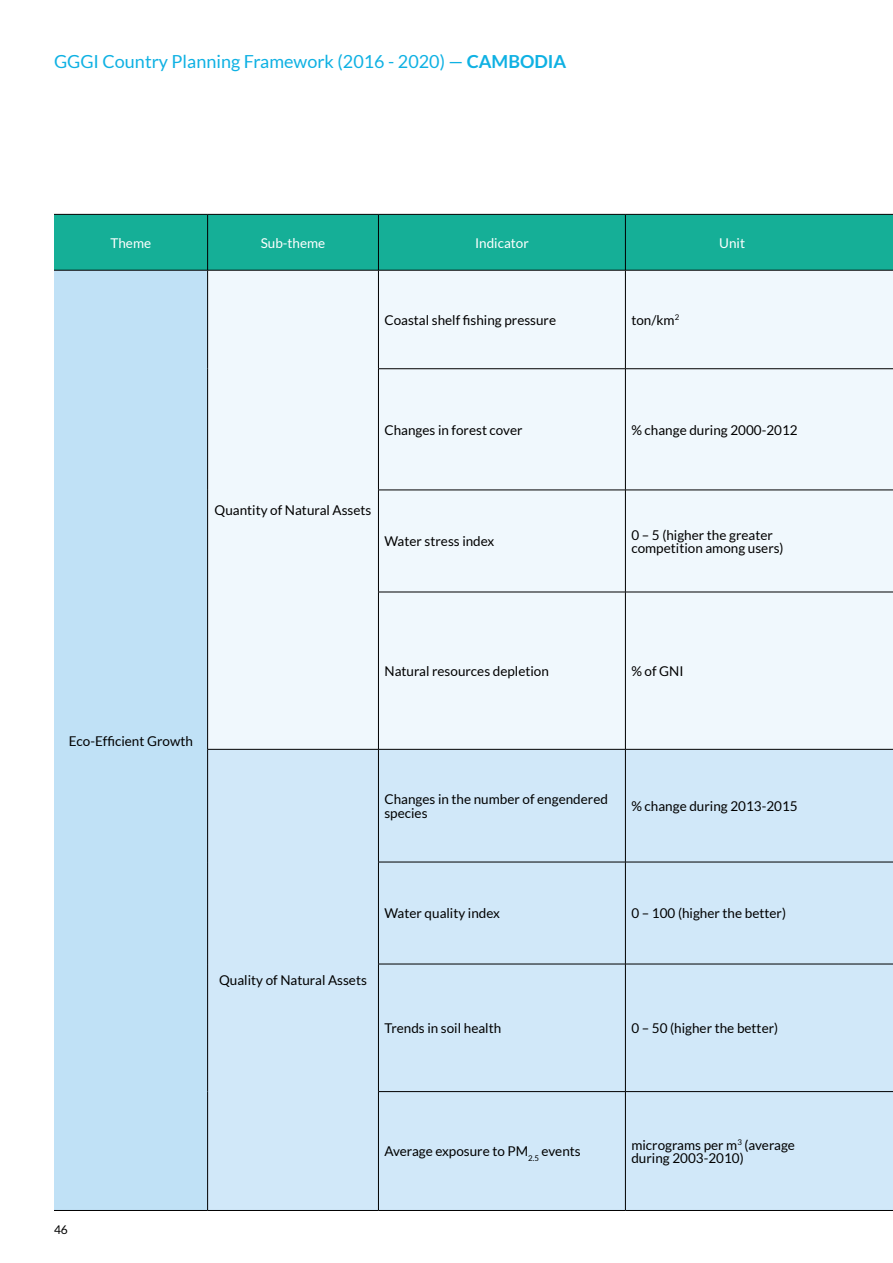
<style>
.page{position:relative;width:893px;height:1263px;background:#fff}
.page>*{position:absolute;margin:0;border:0;box-sizing:border-box;transform-origin:0 0}
.t1{font:18px "Lato";color:#0fb1e3}
.t2{font:13.5px/13.5px "Lato";color:#000}
.t3{font:13.5px "Lato";color:#fff}
.t4{font:12px "Lato";color:#000}
.s1{font-weight:700}
</style>
<div class="page">
<div style="left:54px;top:215px;width:839px;height:55px;background:#15af97"></div>
<div style="left:54px;top:270px;width:154px;height:940px;background:#c0e1f6"></div>
<div style="left:208px;top:271px;width:685px;height:478px;background:#f0f8fd"></div>
<div style="left:208px;top:750px;width:685px;height:460px;background:#d1e8f9"></div>
<hr style="left:54px;top:214px;width:154px;height:1px;background:#000">
<hr style="left:208px;top:214px;width:170px;height:1px;background:#000">
<hr style="left:207px;top:215px;width:1px;height:55px;background:#000">
<hr style="left:378px;top:214px;width:247px;height:1px;background:#000">
<hr style="left:378px;top:215px;width:1px;height:55px;background:#000">
<hr style="left:625px;top:214px;width:214px;height:1px;background:#000">
<hr style="left:625px;top:215px;width:1px;height:55px;background:#000">
<hr style="left:54px;top:270px;width:154px;height:1px;background:#000">
<hr style="left:208px;top:270px;width:170px;height:1px;background:#000">
<hr style="left:207px;top:270px;width:1px;height:99px;background:#000">
<hr style="left:378px;top:270px;width:247px;height:1px;background:#000">
<hr style="left:378px;top:270px;width:1px;height:99px;background:#000">
<hr style="left:625px;top:270px;width:214px;height:1px;background:#000">
<hr style="left:625px;top:270px;width:1px;height:99px;background:#000">
<hr style="left:207px;top:369px;width:1px;height:121px;background:#000">
<hr style="left:378px;top:368px;width:247px;height:1px;background:#000">
<hr style="left:378px;top:369px;width:1px;height:121px;background:#000">
<hr style="left:625px;top:368px;width:214px;height:1px;background:#000">
<hr style="left:625px;top:369px;width:1px;height:121px;background:#000">
<hr style="left:207px;top:490px;width:1px;height:102px;background:#000">
<hr style="left:378px;top:490px;width:247px;height:1px;background:#000">
<hr style="left:378px;top:490px;width:1px;height:102px;background:#000">
<hr style="left:625px;top:490px;width:214px;height:1px;background:#000">
<hr style="left:625px;top:490px;width:1px;height:102px;background:#000">
<hr style="left:207px;top:592px;width:1px;height:157px;background:#000">
<hr style="left:378px;top:592px;width:247px;height:1px;background:#000">
<hr style="left:378px;top:592px;width:1px;height:157px;background:#000">
<hr style="left:625px;top:592px;width:214px;height:1px;background:#000">
<hr style="left:625px;top:592px;width:1px;height:157px;background:#000">
<hr style="left:207px;top:749px;width:171px;height:1px;background:#000">
<hr style="left:207px;top:749px;width:1px;height:113px;background:#000">
<hr style="left:378px;top:749px;width:247px;height:1px;background:#000">
<hr style="left:378px;top:749px;width:1px;height:113px;background:#000">
<hr style="left:625px;top:749px;width:214px;height:1px;background:#000">
<hr style="left:625px;top:749px;width:1px;height:113px;background:#000">
<hr style="left:207px;top:862px;width:1px;height:102px;background:#000">
<hr style="left:378px;top:862px;width:247px;height:1px;background:#000">
<hr style="left:378px;top:862px;width:1px;height:102px;background:#000">
<hr style="left:625px;top:862px;width:214px;height:1px;background:#000">
<hr style="left:625px;top:862px;width:1px;height:102px;background:#000">
<hr style="left:207px;top:964px;width:1px;height:127px;background:#000">
<hr style="left:378px;top:964px;width:247px;height:1px;background:#000">
<hr style="left:378px;top:964px;width:1px;height:127px;background:#000">
<hr style="left:625px;top:964px;width:214px;height:1px;background:#000">
<hr style="left:625px;top:964px;width:1px;height:127px;background:#000">
<hr style="left:207px;top:1091px;width:1px;height:119px;background:#000">
<hr style="left:378px;top:1091px;width:247px;height:1px;background:#000">
<hr style="left:378px;top:1092px;width:1px;height:118px;background:#000">
<hr style="left:625px;top:1091px;width:214px;height:1px;background:#000">
<hr style="left:625px;top:1092px;width:1px;height:118px;background:#000">
<hr style="left:54px;top:1210px;width:154px;height:1px;background:#000">
<hr style="left:208px;top:1210px;width:170px;height:1px;background:#000">
<hr style="left:378px;top:1210px;width:247px;height:1px;background:#000">
<hr style="left:625px;top:1210px;width:214px;height:1px;background:#000">
<hr style="left:839px;top:214px;width:54px;height:1px;background:#000">
<hr style="left:839px;top:270px;width:54px;height:1px;background:#000">
<hr style="left:839px;top:368px;width:54px;height:1px;background:#000">
<hr style="left:839px;top:490px;width:54px;height:1px;background:#000">
<hr style="left:839px;top:592px;width:54px;height:1px;background:#000">
<hr style="left:839px;top:749px;width:54px;height:1px;background:#000">
<hr style="left:839px;top:862px;width:54px;height:1px;background:#000">
<hr style="left:839px;top:964px;width:54px;height:1px;background:#000">
<hr style="left:839px;top:1091px;width:54px;height:1px;background:#000">
<hr style="left:839px;top:1210px;width:54px;height:1px;background:#000">
<h1 class="t1" style="left:54px;top:52px;width:514px">GGGI Country Planning Framework (2016 - 2020) — <span class="s1">CAMBODIA</span></h1>
<p class="t3" style="left:110px;top:235px;width:42px">Theme</p>
<p class="t3" style="left:261px;top:235px;width:66px">Sub-theme</p>
<p class="t3" style="left:475px;top:235px;width:55px">Indicator</p>
<p class="t3" style="left:719px;top:235px;width:27px">Unit</p>
<p class="t2" style="left:384px;top:313px;width:173px">Coastal shelf fishing pressure</p>
<p class="t2" style="left:631px;top:313px;width:49px">ton/km<sup>2</sup></p>
<p class="t2" style="left:384px;top:423px;width:140px">Changes in forest cover</p>
<p class="t2" style="left:631px;top:423px;width:168px">% change during 2000-2012</p>
<p class="t2" style="left:215px;top:503px;width:158px">Quantity of Natural Assets</p>
<p class="t2" style="left:384px;top:535px;width:111px">Water stress index</p>
<p class="t2" style="left:631px;top:528px;width:154px">0 – 5 (higher the greater competition among users)</p>
<p class="t2" style="left:69px;top:734px;width:126px">Eco-Efficient Growth</p>
<p class="t2" style="left:384px;top:664px;width:166px">Natural resources depletion</p>
<p class="t2" style="left:631px;top:664px;width:54px">% of GNI</p>
<p class="t2" style="left:384px;top:793px;width:225px">Changes in the number of engendered species</p>
<p class="t2" style="left:631px;top:799px;width:168px">% change during 2013-2015</p>
<p class="t2" style="left:384px;top:907px;width:117px">Water quality index</p>
<p class="t2" style="left:631px;top:907px;width:156px">0 – 100 (higher the better)</p>
<p class="t2" style="left:219px;top:973px;width:149px">Quality of Natural Assets</p>
<p class="t2" style="left:384px;top:1021px;width:118px">Trends in soil health</p>
<p class="t2" style="left:631px;top:1021px;width:148px">0 – 50 (higher the better)</p>
<p class="t4" style="left:54px;top:1222px;width:15px">46</p>
<p class="t2" style="left:384px;top:1145px;width:198px">Average exposure to PM<sub>2.5</sub> events</p>
<p class="t2" style="left:631px;top:1138px;width:165px">micrograms per m<sup>3</sup> (average during 2003-2010)</p>
</div>
